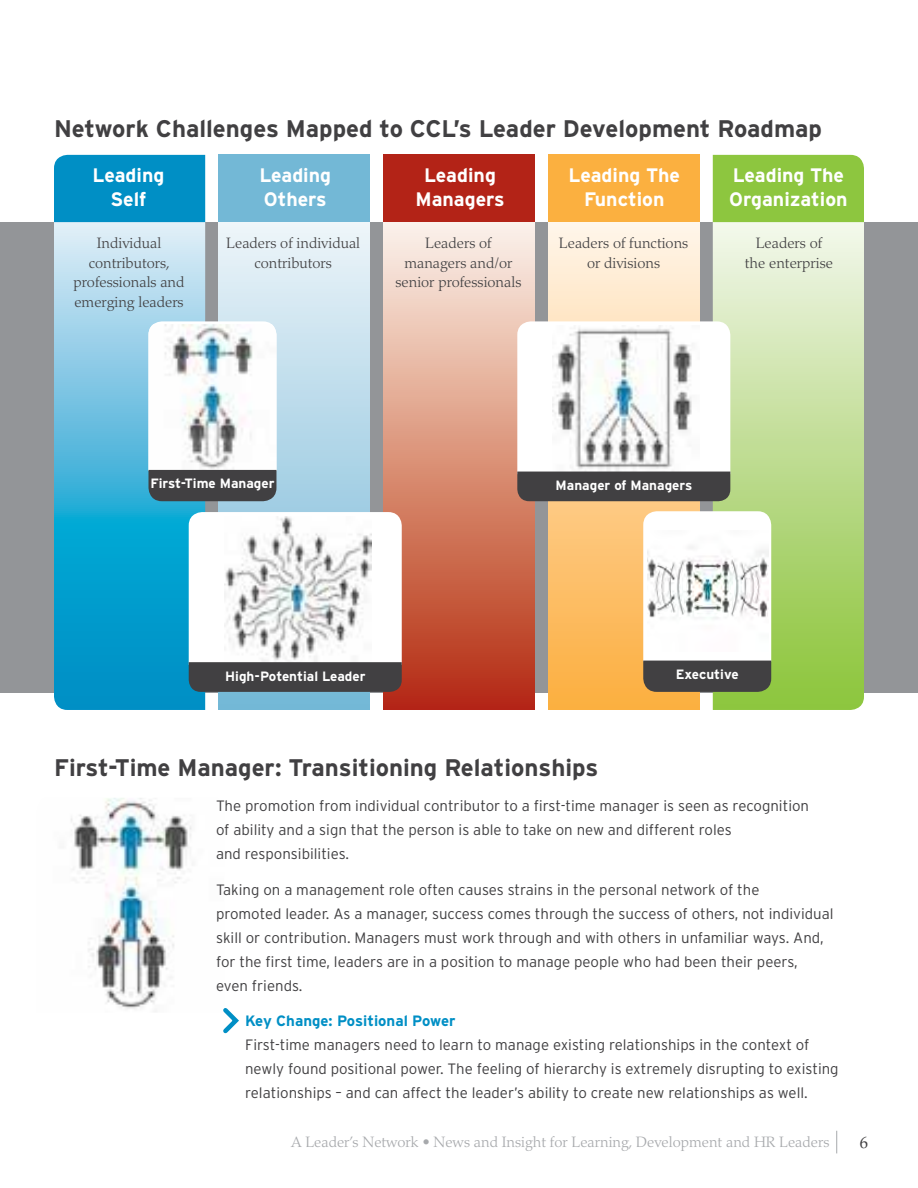
<style>
.page{position:relative;width:918px;height:1188px;background:#fff}
.page>*{position:absolute;margin:0;border:0;box-sizing:border-box;transform-origin:0 0}
.t1{font:700 24px "Interstate";color:#414042}
.t2{font:700 19.5px/24px "Interstate";color:#fff;text-align:center}
.t3{font:16.5px "Palatino LT Std";color:#414042}
.t4{font:300 15px/24px "Interstate";color:#414042}
.t5{font:300 15px/19.5px "Palatino LT Std";color:#414042;text-align:center}
.t6{font:300 15px "Palatino LT Std";color:#a7a9ac}
.t7{font:700 15px "Interstate";color:#008fc5}
.t8{font:700 13.5px "Interstate";color:#fff}
</style>
<div class="page">
<div style="left:0;top:222px;width:918px;height:470px;background:#939598"></div>
<svg style="left:836px;top:1131px;width:1px;height:22px"></svg>
<svg style="left:54px;top:222px;width:151px;height:488px;background:#50b8db"></svg>
<div style="left:54px;top:155px;width:151px;height:67px;background:#008fc5"></div>
<svg style="left:219px;top:222px;width:151px;height:488px;background:#c3dfed"></svg>
<div style="left:219px;top:155px;width:151px;height:67px;background:#73b8d6"></div>
<div style="left:383px;top:190px;width:152px;height:520px;background:linear-gradient(to bottom,#fffff5,#b52a0c)"></div>
<div style="left:383px;top:155px;width:152px;height:67px;background:#b32317"></div>
<svg style="left:548px;top:222px;width:151px;height:488px;background:#fdd091"></svg>
<div style="left:548px;top:155px;width:151px;height:67px;background:#fbb040"></div>
<svg style="left:713px;top:222px;width:151px;height:488px;background:#c2de98"></svg>
<div style="left:713px;top:155px;width:151px;height:67px;background:#8dc63f"></div>
<svg style="left:189px;top:512px;width:213px;height:180px;background:#cfcfd0"></svg>
<svg style="left:517px;top:321px;width:213px;height:180px;background:#cdcdce"></svg>
<svg style="left:148px;top:321px;width:128px;height:180px;background:#c8cccd"></svg>
<svg style="left:643px;top:511px;width:128px;height:181px;background:#d2d2d2"></svg>
<svg style="left:71px;top:798px;width:168px;height:236px"></svg>
<h1 class="t1" style="left:54px;top:115px;width:770px">Network Challenges Mapped to CCL’s Leader Development Roadmap</h1>
<h2 class="t2" style="left:93px;top:163px;width:73px">Leading<br>Self</h2>
<p class="t5" style="left:74px;top:234px;width:113px">Individual contributors, professionals and emerging leaders</p>
<p class="t5" style="left:226px;top:234px;width:135px">Leaders of individual contributors</p>
<p class="t5" style="left:395px;top:234px;width:128px">Leaders of managers and/or senior professionals</p>
<p class="t5" style="left:559px;top:234px;width:131px">Leaders of functions or divisions</p>
<p class="t5" style="left:745px;top:234px;width:90px">Leaders of the enterprise</p>
<h2 class="t2" style="left:259px;top:163px;width:73px;text-align:left">Leading<br>Others</h2>
<h2 class="t2" style="left:415px;top:163px;width:91px">Leading<br>Managers</h2>
<h2 class="t2" style="left:569px;top:163px;width:113px">Leading The<br>Function</h2>
<h2 class="t2" style="left:729px;top:163px;width:120px;text-align:left">Leading The<br>Organization</h2>
<p class="t8" style="left:150px;top:476px;width:126px">First-Time Manager</p>
<p class="t8" style="left:556px;top:478px;width:138px">Manager of Managers</p>
<p class="t8" style="left:225px;top:668px;width:142px">High-Potential Leader</p>
<p class="t8" style="left:676px;top:666px;width:65px">Executive</p>
<h1 class="t1" style="left:54px;top:755px;width:546px">First-Time Manager: Transitioning Relationships</h1>
<p class="t4" style="left:216px;top:793px;width:595px">The promotion from individual contributor to a first-time manager is seen as recognition of ability and a sign that the person is able to take on new and different roles<br>and responsibilities.</p>
<p class="t4" style="left:216px;top:877px;width:619px">Taking on a management role often causes strains in the personal network of the<br>promoted leader. As a manager, success comes through the success of others, not individual skill or contribution. Managers must work through and with others in unfamiliar ways. And, for the first time, leaders are in a position to manage people who had been their peers,<br>even friends.</p>
<p class="t7" style="left:245px;top:1013px;width:212px">Key Change: Positional Power</p>
<p class="t4" style="left:245px;top:1033px;width:595px">First-time managers need to learn to manage existing relationships in the context of newly found positional power. The feeling of hierarchy is extremely disrupting to existing relationships – and can affect the leader’s ability to create new relationships as well.</p>
<p class="t6" style="left:291px;top:1133px;width:540px">A Leader’s Network • News and Insight for Learning, Development and HR Leaders</p>
<p class="t3" style="left:860px;top:1133px;width:10px">6</p>
</div>
